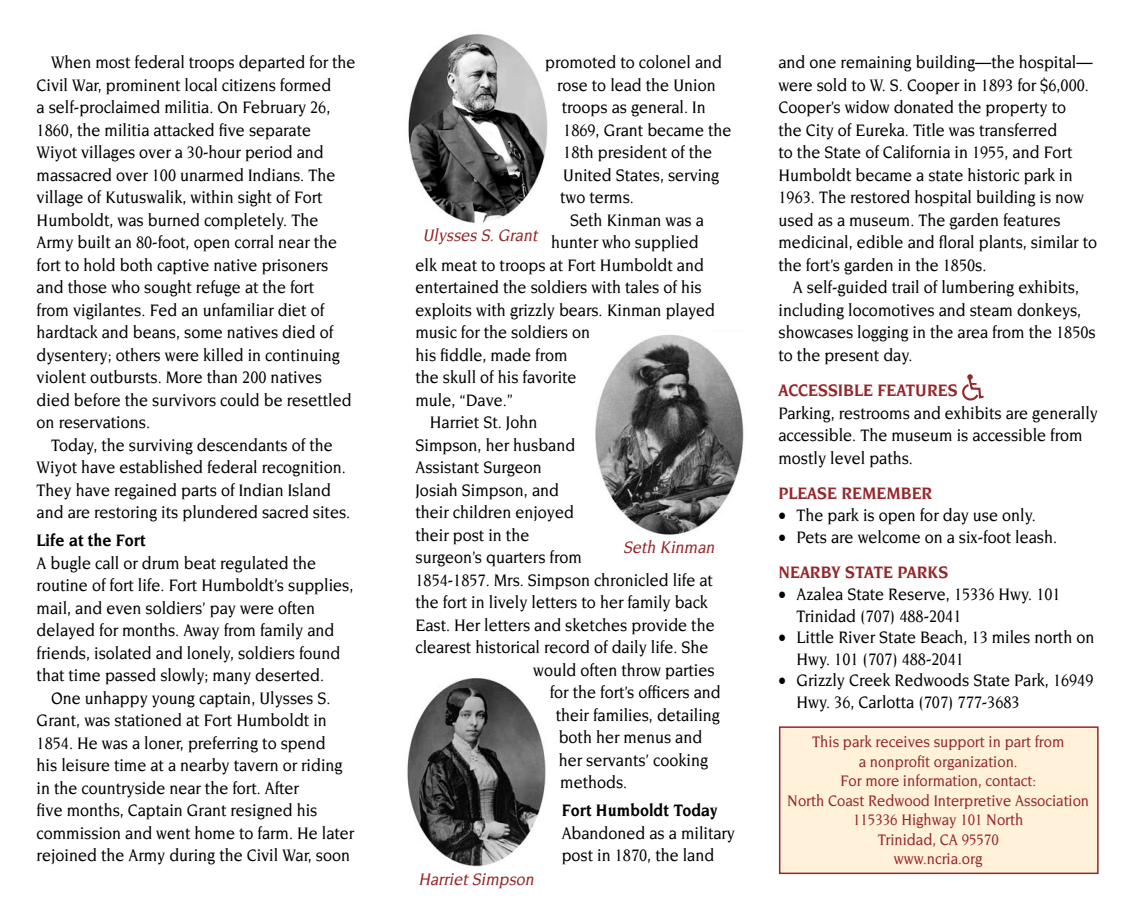
<style>
.page{position:relative;width:1134px;height:918px;background:#fff}
.page>*{position:absolute;margin:0;border:0;box-sizing:border-box;transform-origin:0 0}
.t1{font:500 18px/22.5px "Novarese";color:#000;scale:.9 1}
.t2{font:700 18px "Novarese";color:#94272b;scale:.9 1}
.t3{font:italic 500 18px "Novarese";color:#94272b;scale:.9 1}
.t4{font:700 18px "Novarese";color:#000;scale:.9 1}
.t5{font:500 16.5px/19.5px "Novarese";color:#94272b;text-align:center;scale:.9 1}
.s1{font-weight:700;color:#94272b}
</style>
<div class="page">
<img style="left:408px;top:34px;width:140px;height:189px">
<img style="left:407px;top:678px;width:139px;height:189px">
<img style="left:595px;top:334px;width:149px;height:201px">
<svg style="left:962px;top:374px;width:22px;height:27px"></svg>
<div style="left:779px;top:726px;width:320px;height:148px;background:#fff1da;border:2px solid #94272b"></div>
<p class="t1" style="left:37px;top:51px;width:356px;text-indent:14px">When most federal troops departed for the Civil War, prominent local citizens formed<br>a self-proclaimed militia. On February 26, 1860, the militia attacked five separate Wiyot villages over a 30-hour period and massacred over 100 unarmed Indians. The village of Kutuswalik, within sight of Fort Humboldt, was burned completely. The Army built an 80-foot, open corral near the fort to hold both captive native prisoners and those who sought refuge at the fort<br>from vigilantes. Fed an unfamiliar diet of hardtack and beans, some natives died of dysentery; others were killed in continuing violent outbursts. More than 200 natives died before the survivors could be resettled on reservations.</p>
<p class="t1" style="left:37px;top:433px;width:350px;text-indent:14px">Today, the surviving descendants of the Wiyot have established federal recognition.<br>They have regained parts of Indian Island and are restoring its plundered sacred sites.</p>
<p class="t4" style="left:37px;top:530px;width:123px">Life at the Fort</p>
<p class="t1" style="left:37px;top:551px;width:354px">A bugle call or drum beat regulated the routine of fort life. Fort Humboldt’s supplies, mail, and even soldiers’ pay were often delayed for months. Away from family and friends, isolated and lonely, soldiers found that time passed slowly; many deserted.</p>
<p class="t1" style="left:37px;top:686px;width:354px;text-indent:14px">One unhappy young captain, Ulysses S.<br>Grant, was stationed at Fort Humboldt in 1854. He was a loner, preferring to spend<br>his leisure time at a nearby tavern or riding in the countryside near the fort. After<br>five months, Captain Grant resigned his commission and went home to farm. He later rejoined the Army during the Civil War, soon</p>
<p class="t1" style="left:545px;top:51px;width:198px">promoted to colonel and</p>
<p class="t1" style="left:557px;top:73px;width:178px">rose to lead the Union</p>
<p class="t1" style="left:562px;top:96px;width:162px">troops as general. In</p>
<p class="t1" style="left:563px;top:118px;width:188px">1869, Grant became the</p>
<p class="t1" style="left:563px;top:141px;width:167px">18th president of the</p>
<p class="t1" style="left:563px;top:163px;width:175px">United States, serving</p>
<p class="t1" style="left:560px;top:186px;width:83px">two terms.</p>
<p class="t1" style="left:570px;top:208px;width:150px">Seth Kinman was a</p>
<p class="t1" style="left:551px;top:231px;width:166px">hunter who supplied</p>
<p class="t1" style="left:415px;top:253px;width:322px">elk meat to troops at Fort Humboldt and</p>
<p class="t1" style="left:415px;top:276px;width:320px">entertained the soldiers with tales of his</p>
<p class="t1" style="left:415px;top:298px;width:334px">exploits with grizzly bears. Kinman played</p>
<p class="t1" style="left:415px;top:321px;width:196px">music for the soldiers on</p>
<p class="t1" style="left:415px;top:343px;width:170px">his fiddle, made from</p>
<p class="t1" style="left:415px;top:366px;width:181px">the skull of his favorite</p>
<p class="t1" style="left:415px;top:388px;width:110px">mule, “Dave.”</p>
<p class="t1" style="left:430px;top:411px;width:121px">Harriet St. John</p>
<p class="t1" style="left:415px;top:433px;width:179px">Simpson, her husband</p>
<p class="t1" style="left:415px;top:456px;width:142px">Assistant Surgeon</p>
<p class="t1" style="left:415px;top:478px;width:161px">Josiah Simpson, and</p>
<p class="t1" style="left:415px;top:501px;width:178px">their children enjoyed</p>
<p class="t1" style="left:415px;top:523px;width:128px">their post in the</p>
<p class="t1" style="left:415px;top:546px;width:186px">surgeon’s quarters from</p>
<p class="t1" style="left:415px;top:568px;width:332px">1854-1857. Mrs. Simpson chronicled life at</p>
<p class="t1" style="left:415px;top:591px;width:327px">the fort in lively letters to her family back</p>
<p class="t1" style="left:415px;top:613px;width:334px">East. Her letters and sketches provide the</p>
<p class="t1" style="left:415px;top:636px;width:327px">clearest historical record of daily life. She</p>
<p class="t1" style="left:533px;top:658px;width:203px">would often throw parties</p>
<p class="t1" style="left:550px;top:681px;width:192px">for the fort’s officers and</p>
<p class="t1" style="left:556px;top:703px;width:184px">their families, detailing</p>
<p class="t1" style="left:559px;top:726px;width:161px">both her menus and</p>
<p class="t1" style="left:559px;top:748px;width:168px">her servants’ cooking</p>
<p class="t1" style="left:560px;top:771px;width:76px">methods.</p>
<p class="t4" style="left:562px;top:800px;width:175px">Fort Humboldt Today</p>
<p class="t1" style="left:562px;top:821px;width:194px">Abandoned as a military post in 1870, the land</p>
<p class="t3" style="left:423px;top:226px;width:133px">Ulysses S.Grant</p>
<p class="t3" style="left:623px;top:537px;width:107px">Seth Kinman</p>
<p class="t3" style="left:418px;top:869px;width:134px">HarrietSimpson</p>
<p class="t1" style="left:779px;top:51px;width:356px">and one remaining building—the hospital— were sold to W. S. Cooper in 1893 for $6,000.<br>Cooper’s widow donated the property to<br>the City of Eureka. Title was transferred<br>to the State of California in 1955, and Fort Humboldt became a state historic park in 1963. The restored hospital building is now used as a museum. The garden features medicinal, edible and floral plants, similar to the fort’s garden in the 1850s.</p>
<p class="t1" style="left:779px;top:276px;width:354px;text-indent:14px">A self-guided trail of lumbering exhibits, including locomotives and steam donkeys, showcases logging in the area from the 1850s to the present day.</p>
<p class="t2" style="left:779px;top:380px;width:23px">Accessible</p>
<p class="t2" style="left:877px;top:380px;width:91px">FEATURES</p>
<p class="t1" style="left:778px;top:401px;width:357px">Parking, restrooms and exhibits are generally accessible. The museum is accessible from mostly level paths.</p>
<p class="t2" style="left:778px;top:483px;width:173px">PLEASE REMEMBER</p>
<p class="t1" style="left:778px;top:503px;width:288px">• The park is open for day use only.</p>
<p class="t1" style="left:778px;top:519px;width:311px;line-height:35.4px">• Pets are welcome on a six-foot leash.<br><span class="s1">Nearb</span></p>
<p class="t2" style="left:832px;top:562px;width:131px">y STATE PARKS</p>
<p class="t1" style="left:796px;top:583px;width:295px;line-height:21.6px;text-indent:-18px">• Azalea State Reserve, 15336 Hwy. 101<br>Trinidad (707) 488-2041</p>
<p class="t1" style="left:796px;top:626px;width:333px;line-height:21.6px;text-indent:-18px">• Little River State Beach, 13 miles north on<br>Hwy. 101 (707) 488-2041</p>
<p class="t1" style="left:796px;top:670px;width:332px;line-height:21.6px;text-indent:-18px">• Grizzly Creek Redwoods State Park, 16949<br>Hwy. 36, Carlotta (707) 777-3683</p>
<p class="t5" style="left:787px;top:732px;width:337px">This park receives support in part from<br>a nonprofit organization.<br>For more information, contact:<br>North Coast Redwood Interpretive Association<br>115336 Highway 101 North<br>Trinidad, CA 95570<br>www.ncria.org</p>
</div>
